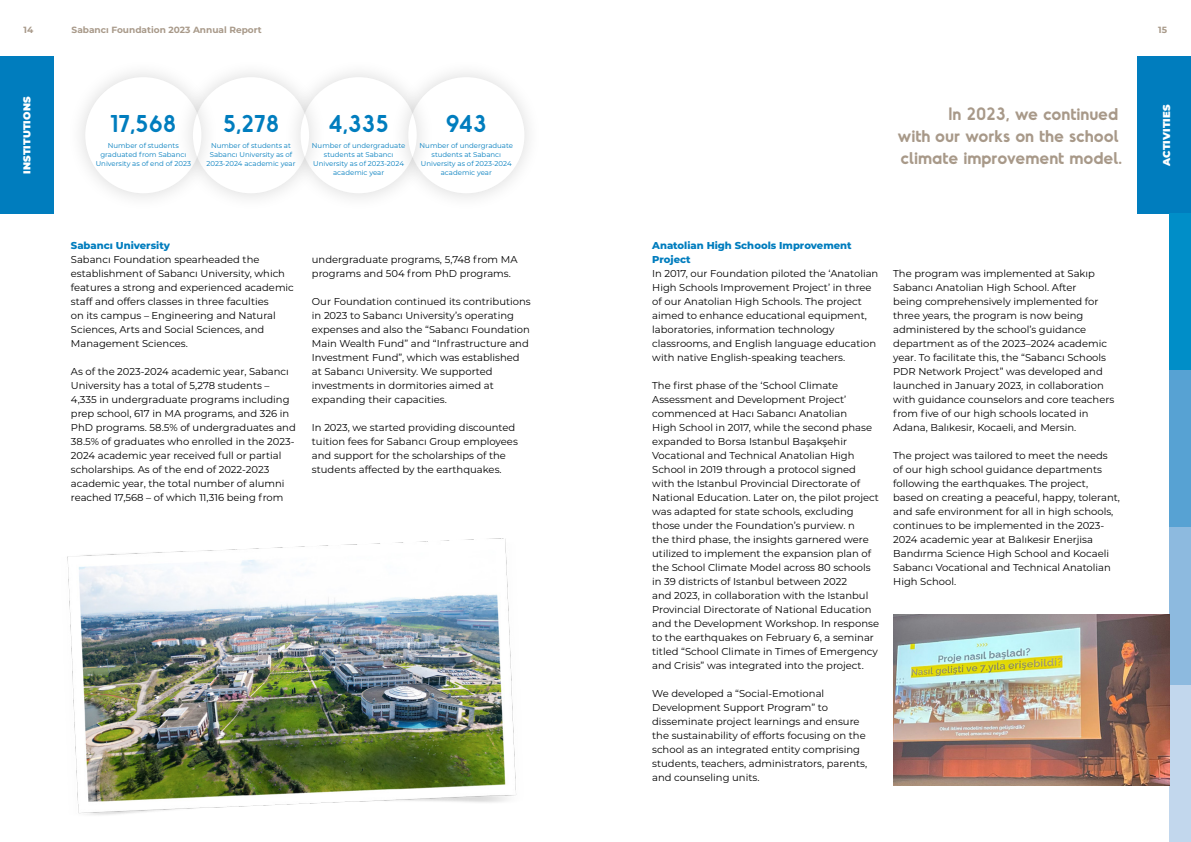
<style>
.page{position:relative;width:1191px;height:842px;background:#fff}
.page>*{position:absolute;margin:0;border:0;box-sizing:border-box;transform-origin:0 0}
.t1{font:600 23px "Odudo Soft";color:#007dbe}
.t2{font:600 17px/22px "Odudo Soft";color:#a89989}
.t3{font:10px/14px "Montserrat";color:#000}
.t4{font:800 10px/14px "Montserrat";color:#007dbe}
.t5{font:900 10px "Montserrat";letter-spacing:.02em;color:#fff}
.t6{font:700 9px "Montserrat";color:#a89989}
.t7{font:7px/9px "Montserrat";color:#007dbe;text-align:center}
</style>
<div class="page">
<div style="left:1137px;top:57px;width:54px;height:157px;background:#007dbe"></div>
<div style="left:0;top:57px;width:54px;height:157px;background:#007dbe"></div>
<div style="left:1169px;top:214px;width:22px;height:157px;background:#008ec8"></div>
<div style="left:1169px;top:371px;width:22px;height:157px;background:#57a2d3"></div>
<div style="left:1169px;top:528px;width:22px;height:157px;background:#8dbadf"></div>
<div style="left:1169px;top:685px;width:22px;height:157px;background:#c2d7ed"></div>
<img style="left:67px;top:538px;width:450px;height:277px">
<img style="left:893px;top:614px;width:276px;height:171px">
<div style="left:67px;top:59px;width:153px;height:153px;background:#000;opacity:.15"></div>
<div style="left:85px;top:77px;width:116px;height:116px;background:#fff;border-radius:50%"></div>
<div style="left:282px;top:59px;width:153px;height:153px;background:#fbfbfb"></div>
<div style="left:300px;top:77px;width:117px;height:116px;background:#fff;border-radius:50%"></div>
<div style="left:174px;top:59px;width:153px;height:153px;background:#000;opacity:.15"></div>
<div style="left:193px;top:77px;width:116px;height:116px;background:#fff;border-radius:50%"></div>
<div style="left:390px;top:59px;width:153px;height:153px;background:#000;opacity:.15"></div>
<div style="left:408px;top:77px;width:116px;height:116px;background:#fff;border-radius:50%"></div>
<p class="t6" style="left:23px;top:23px;width:11px">14</p>
<p class="t6" style="left:72px;top:23px;width:192px">Sabancı Foundation 2023 Annual Report</p>
<p class="t6" style="left:1158px;top:23px;width:10px">15</p>
<p class="t5" style="left:19px;top:174px;width:79px;rotate:-90deg">INSTITUTIONS</p>
<h1 class="t1" style="left:110px;top:109px;width:68px">17,568</h1>
<h1 class="t1" style="left:223px;top:109px;width:58px">5,278</h1>
<h1 class="t1" style="left:328px;top:109px;width:62px">4,335</h1>
<h1 class="t1" style="left:446px;top:109px;width:43px">943</h1>
<p class="t7" style="left:96px;top:140px;width:97px">Number of students graduated from Sabancı<br>University as of end of 2023</p>
<p class="t7" style="left:312px;top:140px;width:95px">Number of undergraduate students at Sabancı<br>University as of 2023-2024 academic year</p>
<p class="t7" style="left:419px;top:140px;width:95px">Number of undergraduate students at Sabancı<br>University as of 2023-2024 academic year</p>
<p class="t7" style="left:206px;top:140px;width:90px">Number of students at<br>Sabancı University as of<br>2023-2024 academic year</p>
<p class="t4" style="left:71px;top:238px;width:100px">Sabancı University</p>
<p class="t3" style="left:71px;top:252px;width:224px">Sabancı Foundation spearheaded the establishment of Sabancı University, which features a strong and experienced academic staff and offers classes in three faculties<br>on its campus – Engineering and Natural Sciences, Arts and Social Sciences, and Management Sciences.</p>
<p class="t3" style="left:71px;top:364px;width:226px">As of the 2023-2024 academic year, Sabancı University has a total of 5,278 students – 4,335 in undergraduate programs including prep school, 617 in MA programs, and 326 in PhD programs. 58.5% of undergraduates and 38.5% of graduates who enrolled in the 2023- 2024 academic year received full or partial scholarships. As of the end of 2022-2023 academic year, the total number of alumni reached 17,568 – of which 11,316 being from</p>
<p class="t3" style="left:312px;top:252px;width:207px">undergraduate programs, 5,748 from MA programs and 504 from PhD programs.</p>
<p class="t3" style="left:312px;top:294px;width:220px">Our Foundation continued its contributions in 2023 to Sabancı University’s operating expenses and also the “Sabancı Foundation Main Wealth Fund” and “Infrastructure and Investment Fund”, which was established at Sabancı University. We supported investments in dormitories aimed at expanding their capacities.</p>
<p class="t3" style="left:312px;top:420px;width:207px">In 2023, we started providing discounted tuition fees for Sabancı Group employees and support for the scholarships of the students affected by the earthquakes.</p>
<h2 class="t2" style="left:897px;top:102px;width:226px;text-indent:51px">In 2023, we continued with our works on the school climate improvement model.</h2>
<p class="t4" style="left:652px;top:238px;width:201px">Anatolian High Schools Improvement<br>Project</p>
<p class="t3" style="left:652px;top:266px;width:228px">In 2017, our Foundation piloted the ‘Anatolian High Schools Improvement Project’ in three of our Anatolian High Schools. The project aimed to enhance educational equipment, laboratories, information technology classrooms, and English language education with native English-speaking teachers.</p>
<p class="t3" style="left:652px;top:378px;width:228px">The first phase of the ‘School Climate Assessment and Development Project’ commenced at Hacı Sabancı Anatolian<br>High School in 2017, while the second phase expanded to Borsa Istanbul Başakşehir Vocational and Technical Anatolian High School in 2019 through a protocol signed with the Istanbul Provincial Directorate of National Education. Later on, the pilot project was adapted for state schools, excluding those under the Foundation’s purview. n<br>the third phase, the insights garnered were utilized to implement the expansion plan of the School Climate Model across 80 schools in 39 districts of Istanbul between 2022<br>and 2023, in collaboration with the Istanbul Provincial Directorate of National Education and the Development Workshop. In response to the earthquakes on February 6, a seminar titled “School Climate in Times of Emergency and Crisis” was integrated into the project.</p>
<p class="t3" style="left:652px;top:686px;width:216px">We developed a “Social-Emotional Development Support Program” to disseminate project learnings and ensure the sustainability of efforts focusing on the school as an integrated entity comprising students, teachers, administrators, parents, and counseling units.</p>
<p class="t3" style="left:893px;top:266px;width:222px">The program was implemented at Sakıp Sabancı Anatolian High School. After<br>being comprehensively implemented for three years, the program is now being administered by the school’s guidance department as of the 2023–2024 academic year. To facilitate this, the “Sabancı Schools PDR Network Project” was developed and launched in January 2023, in collaboration with guidance counselors and core teachers from five of our high schools located in Adana, Balıkesir, Kocaeli, and Mersin.</p>
<p class="t3" style="left:893px;top:448px;width:228px">The project was tailored to meet the needs<br>of our high school guidance departments following the earthquakes. The project, based on creating a peaceful, happy, tolerant, and safe environment for all in high schools, continues to be implemented in the 2023- 2024 academic year at Balıkesir Enerjisa Bandırma Science High School and Kocaeli Sabancı Vocational and Technical Anatolian High School.</p>
<p class="t5" style="left:1159px;top:166px;width:63px;rotate:-90deg">ACTIVITIES</p>
</div>
